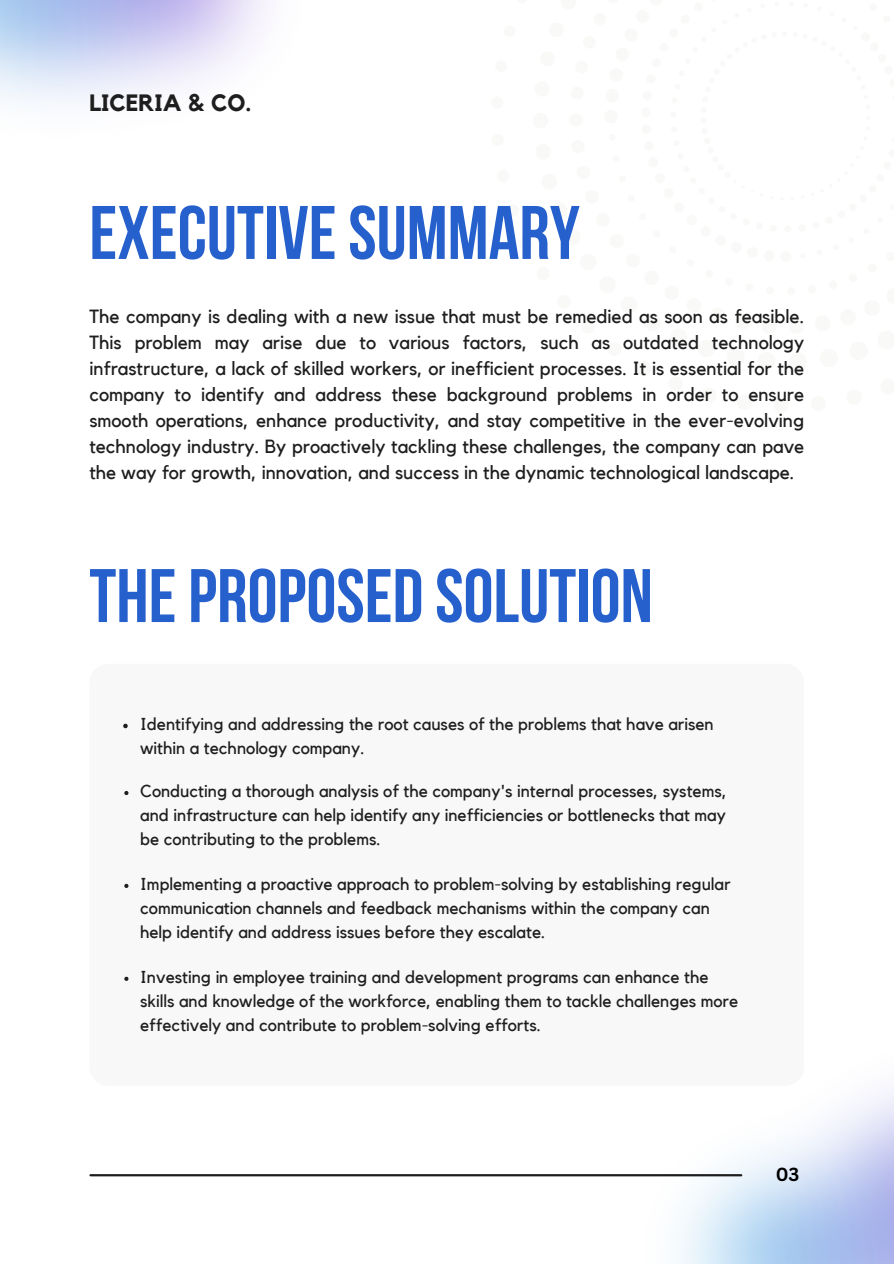
<style>
.page{position:relative;width:894px;height:1264px;background:#fff}
.page>*{position:absolute;margin:0;border:0;box-sizing:border-box;transform-origin:0 0}
.t1{font:700 75.6px "Bebas Neue";color:#2560cd}
.t2{font:700 23.55px "Kollektif";color:#1e1e1e}
.t3{font:19.05px/26px "Kollektif";color:#1e1e1e;text-align:justify}
.t4{font:700 18.45px "Canva Sans";color:#000}
.t5{font:17.25px/23.9px "Kollektif";color:#1e1e1e}
</style>
<div class="page">
<img style="left:625px;top:1091px;width:268px;height:172px">
<div style="left:89px;top:663px;width:714px;height:422px;background:#f8f8f8;border-radius:19px"></div>
<hr style="left:90px;top:1174px;width:651px;height:2px;background:#1e1e1e">
<svg style="left:123px;top:723px;width:5px;height:5px"></svg>
<svg style="left:124px;top:791px;width:4px;height:4px"></svg>
<svg style="left:124px;top:883px;width:4px;height:5px"></svg>
<svg style="left:124px;top:976px;width:4px;height:4px"></svg>
<p class="t2" style="left:89px;top:92px;width:163px">LICERIA &amp; CO.</p>
<p class="t1" style="left:89px;top:202px;width:492px">EXECUTIVESUMMARY</p>
<h2 class="t3" style="left:89px;top:304px;width:716px">The company is dealing with a new issue that must be remedied as soon as feasible.<br>This problem may arise due to various factors, such as outdated technology infrastructure, a lack of skilled workers, or inefficient processes. It is essential for the company to identify and address these background problems in order to ensure smooth operations, enhance productivity, and stay competitive in the ever-evolving technology industry. By proactively tackling these challenges, the company can pave the way for growth, innovation, and success in the dynamic technological landscape.</h2>
<p class="t1" style="left:89px;top:565px;width:565px">THEPROPOSED SOLUTION</p>
<h1 class="t5" style="left:140px;top:713px;width:575px">Identifying and addressing the root causes of the problems that have arisen within a technology company.</h1>
<p class="t5" style="left:140px;top:780px;width:588px;text-align:justify">Conducting a thorough analysis of the company's internal processes, systems, and infrastructure can help identify any inefficiencies or bottlenecks that may be contributing to the problems.</p>
<h1 class="t5" style="left:140px;top:872px;width:592px">Implementing a proactive approach to problem-solving by establishing regular communication channels and feedback mechanisms within the company can help identify and address issues before they escalate.</h1>
<p class="t5" style="left:140px;top:965px;width:599px">Investing in employee training and development programs can enhance the skills and knowledge of the workforce, enabling them to tackle challenges more effectively and contribute to problem-solving efforts.</p>
<p class="t4" style="left:775px;top:1161px;width:25px">03</p>
</div>
